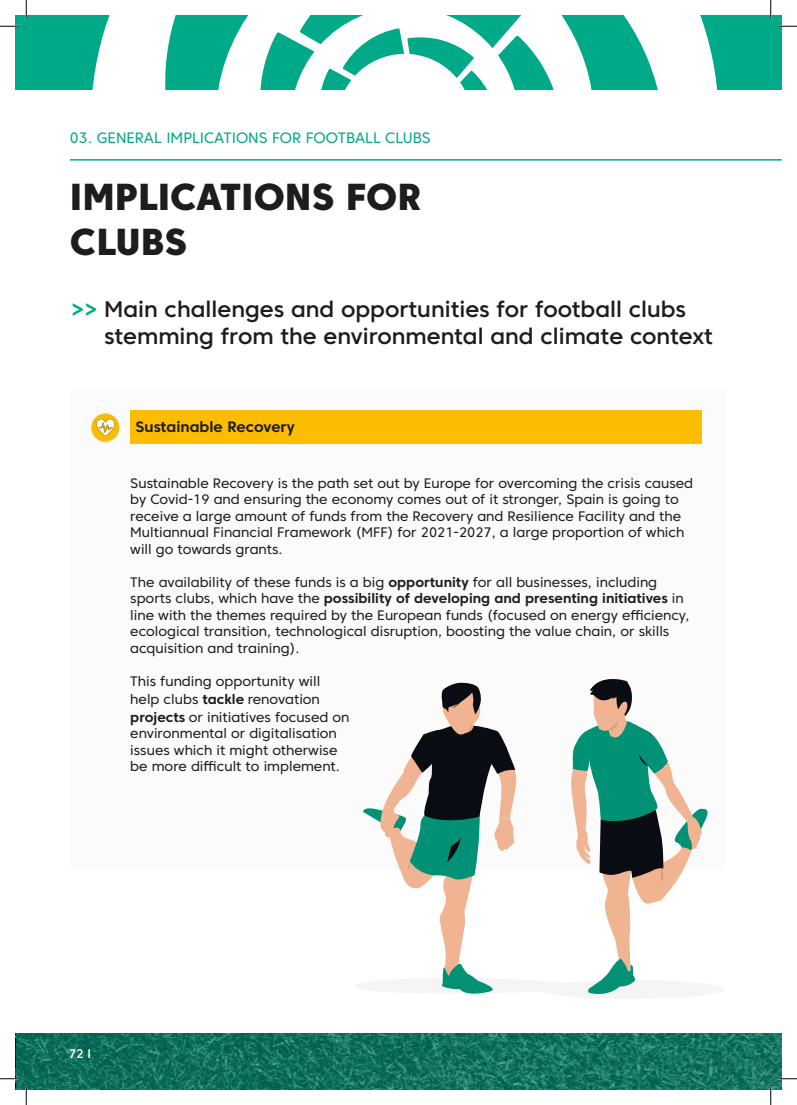
<style>
.page{position:relative;width:797px;height:1105px;background:#fff}
.page>*{position:absolute;margin:0;border:0;box-sizing:border-box;transform-origin:0 0}
.t1{font:800 37.5px/45px "Core Sans C 85";color:#1d1d1b}
.t2{font:500 22.5px/27px "Core Sans C 55";color:#1d1d1b}
.t3{font:15px "Core Sans C 45";color:#0a8}
.t4{font:700 15px "Core Sans C 65";color:#1d1d1b}
.t5{font:13.75px/16.5px "Core Sans C 45";color:#1d1d1b}
.t6{font:700 13.75px "Core Sans C 65";color:#1d1d1b}
.t7{font:500 12.5px "Core Sans C 55";color:#fff}
.s1{color:#0a8}
.s2{font-family:"Core Sans C 65";font-weight:700}
.s3{font-family:"Core Sans C 45";font-weight:400}
</style>
<div class="page">
<svg style="left:16px;top:1033px;width:765px;height:56px;background:#13725f"></svg>
<hr style="left:70px;top:160px;width:711px;height:1px;background:#0a8">
<hr style="left:70px;top:159px;width:711px;height:1px;background:#0a8">
<div style="left:71px;top:389px;width:654px;height:481px;background:#fbfbfb"></div>
<div style="left:130px;top:410px;width:571px;height:34px;background:#fcbc00"></div>
<img style="left:91px;top:414px;width:28px;height:28px">
<svg style="left:91px;top:413px;width:28px;height:28px"></svg>
<img style="left:93px;top:416px;width:24px;height:23px">
<div style="left:538px;top:980px;width:186px;height:19px;background:#f5f5f5;border-radius:50%"></div>
<svg style="left:363px;top:679px;width:345px;height:315px"></svg>
<svg style="left:0;top:1078px;width:19px;height:1px"></svg>
<svg style="left:778px;top:1078px;width:19px;height:1px"></svg>
<svg style="left:0;top:0;width:110px;height:90px"></svg>
<svg style="left:25px;top:1086px;width:2px;height:19px"></svg>
<svg style="left:165px;top:0;width:632px;height:90px"></svg>
<svg style="left:770px;top:1086px;width:1px;height:19px"></svg>
<p class="t3" style="left:70px;top:129px;width:362px">03. GENERAL IMPLICATIONS FOR FOOTBALL CLUBS</p>
<h1 class="t1" style="left:70px;top:175px;width:353px">IMPLICATIONS FOR<br>CLUBS</h1>
<h2 class="t2" style="left:104px;top:298px;width:610px;text-indent:-33px"><span class="s1">&gt;&gt;</span> Main challenges and opportunities for football clubs stemming from the environmental and climate context</h2>
<p class="t4" style="left:135px;top:421px;width:161px">Sustainable Recovery</p>
<p class="t5" style="left:130px;top:475px;width:564px">Sustainable Recovery is the path set out by Europe for overcoming the crisis caused by Covid-19 and ensuring the economy comes out of it stronger, Spain is going to receive a large amount of funds from the Recovery and Resilience Facility and the Multiannual Financial Framework (MFF) for 2021-2027, a large proportion of which will go towards grants.</p>
<p class="t5" style="left:130px;top:574px;width:528px">The availability of these funds is a big <span class="s2">opportunity</span> for all businesses, including</p>
<p class="t6" style="left:130px;top:592px;width:555px"><span class="s3">sports clubs, which have the</span> possibility of developing and presenting initiatives <span class="s3">in</span></p>
<p class="t5" style="left:130px;top:607px;width:560px">line with the themes required by the European funds (focused on energy efficiency, ecological transition, technological disruption, boosting the value chain, or skills acquisition and training).</p>
<p class="t5" style="left:130px;top:672px;width:221px;line-height:18px">This funding opportunity will help clubs <span class="s2">tackle</span> renovation <span class="s2">projects</span> or initiatives focused on</p>
<p class="t5" style="left:130px;top:725px;width:211px">environmental or digitalisation issues which it might otherwise be more difficult to implement.</p>
<p class="t7" style="left:69px;top:1049px;width:24px">72 I</p>
</div>
